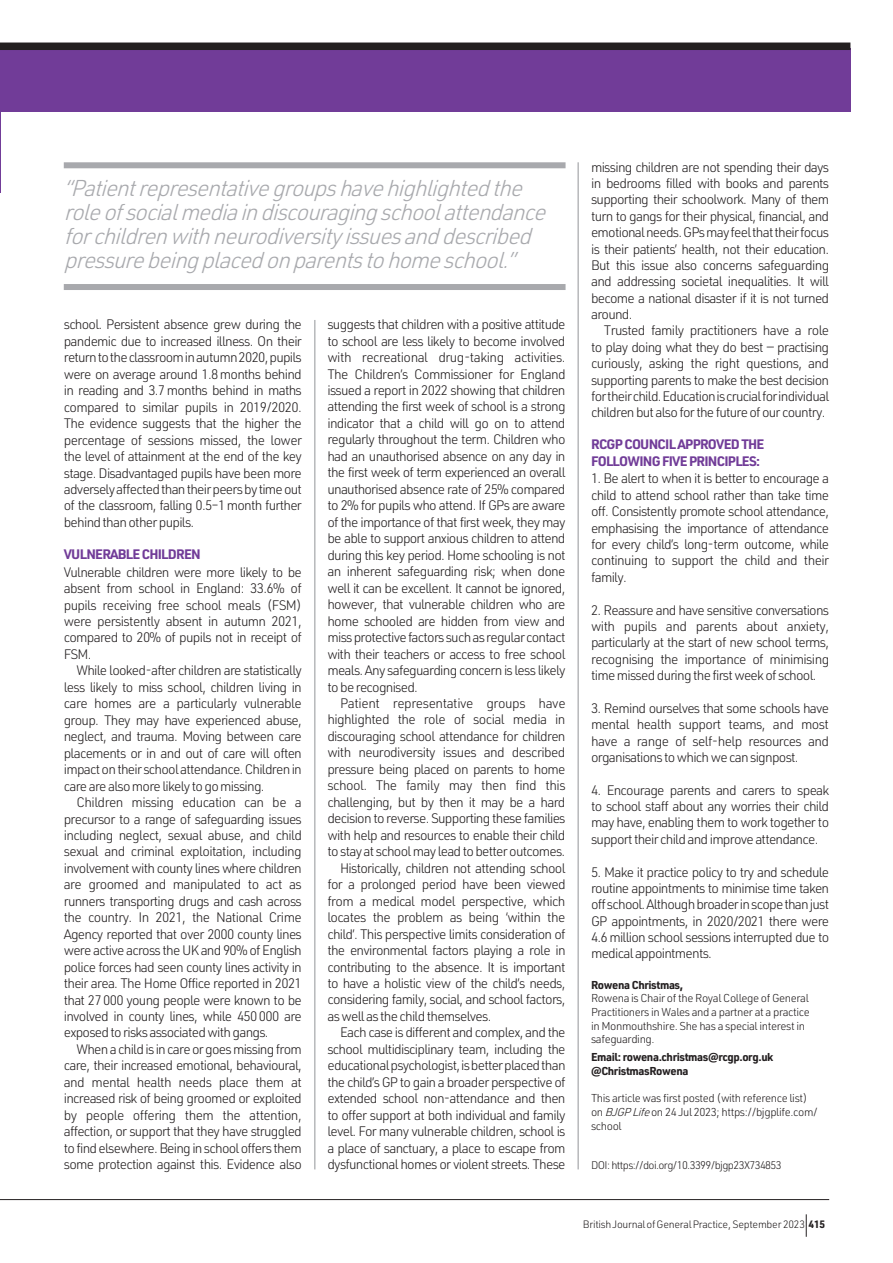
<style>
.page{position:relative;width:893px;height:1263px;background:#fff}
.page>*{position:absolute;margin:0;border:0;box-sizing:border-box;transform-origin:0 0}
.t1{font:italic 300 22.5px/24px "URWDIN";color:#a8a9ad}
.t2{font:300 13.5px/16.5px "URWDIN";letter-spacing:-.055em;color:#231f20;text-align:justify}
.t3{font:700 13.5px/16.6px "URWDIN";letter-spacing:-.055em;color:#713c98}
.t4{font:300 13.5px "URWDIN";letter-spacing:-.03em;color:#231f20}
.t5{font:300 11.25px/13.6px "URWDIN";letter-spacing:-.035em;color:#231f20}
.t6{font:700 11.25px/13.6px "URWDIN";letter-spacing:-.035em;color:#231f20}
.t7{font:300 10.8px "URWDIN";letter-spacing:-.055em;color:#231f20}
.t8{font:300 10.5px "URWDIN";letter-spacing:-.025em;color:#231f20}
.s1{font-style:italic}
.s2{font-weight:700}
</style>
<div class="page">
<hr style="left:315px;top:320px;width:1px;height:849px;background:#939598">
<div style="left:0;top:48px;width:850px;height:64px;background:#713c98"></div>
<div style="left:0;top:43px;width:850px;height:7px;background:#231f20"></div>
<div style="left:64px;top:162px;width:502px;height:6px;background:#a8a9ad"></div>
<div style="left:64px;top:284px;width:502px;height:6px;background:#a8a9ad"></div>
<hr style="left:0;top:1199px;width:829px;height:1px;background:#231f20">
<svg style="left:806px;top:1214px;width:1px;height:23px"></svg>
<hr style="left:578px;top:162px;width:1px;height:1007px;background:#939598">
<h1 class="t1" style="left:64px;top:175px;width:490px">“Patientrepresentativegroupshavehighlightedthe roleofsocialmediaindiscouragingschoolattendance forchildrenwithneurodiversityissuesanddescribed pressurebeingplacedonparentstohomeschool.”</h1>
<p class="t2" style="left:64px;top:316px;width:240px">school. Persistent absence grew during the pandemic due to increased illness. On their return to the classroom in autumn 2020, pupils were on average around 1.8 months behind in reading and 3.7 months behind in maths compared to similar pupils in 2019/2020.<br>The evidence suggests that the higher the percentage of sessions missed, the lower the level of attainment at the end of the key stage. Disadvantaged pupils have been more adversely affected than their peers by time out of the classroom, falling 0.5–1 month further behind than other pupils.</p>
<p class="t3" style="left:64px;top:545px;width:139px">VULNERABLE CHILDREN</p>
<p class="t2" style="left:64px;top:563px;width:240px">Vulnerable children were more likely to be absent from school in England: 33.6% of pupils receiving free school meals (FSM) were persistently absent in autumn 2021, compared to 20% of pupils not in receipt of FSM.</p>
<p class="t2" style="left:64px;top:662px;width:240px;text-indent:13px">While looked-after children are statistically less likely to miss school, children living in care homes are a particularly vulnerable group. They may have experienced abuse, neglect, and trauma. Moving between care placements or in and out of care will often impact on their school attendance. Children in care are also more likely to go missing.</p>
<p class="t2" style="left:64px;top:794px;width:240px;text-indent:13px">Children missing education can be a precursor to a range of safeguarding issues including neglect, sexual abuse, and child sexual and criminal exploitation, including involvement with county lines where children are groomed and manipulated to act as runners transporting drugs and cash across the country. In 2021, the National Crime Agency reported that over 2000 county lines were active across the UK and 90% of English police forces had seen county lines activity in their area. The Home Office reported in 2021 that 27 000 young people were known to be involved in county lines, while 450 000 are exposed to risks associated with gangs.</p>
<p class="t2" style="left:64px;top:1040px;width:240px;text-indent:13px">When a child is in care or goes missing from care, their increased emotional, behavioural, and mental health needs place them at increased risk of being groomed or exploited by people offering them the attention, affection, or support that they have struggled to find elsewhere. Being in school offers them some protection against this. Evidence also</p>
<p class="t2" style="left:327px;top:316px;width:240px">suggests that children with a positive attitude to school are less likely to become involved with recreational drug-taking activities.<br>The Children’s Commissioner for England issued a report in 2022 showing that children attending the first week of school is a strong indicator that a child will go on to attend regularly throughout the term. Children who had an unauthorised absence on any day in the first week of term experienced an overall unauthorised absence rate of 25% compared to 2% for pupils who attend. If GPs are aware of the importance of that first week, they may be able to support anxious children to attend during this key period. Home schooling is not an inherent safeguarding risk; when done well it can be excellent. It cannot be ignored, however, that vulnerable children who are home schooled are hidden from view and miss protective factors such as regular contact with their teachers or access to free school meals. Any safeguarding concern is less likely to be recognised.</p>
<p class="t4" style="left:340px;top:694px;width:227px">Patient representative groups have</p>
<p class="t2" style="left:327px;top:711px;width:240px">highlighted the role of social media in</p>
<p class="t2" style="left:327px;top:727px;width:240px">discouraging school attendance for children</p>
<p class="t2" style="left:327px;top:744px;width:240px">with neurodiversity issues and described</p>
<p class="t2" style="left:327px;top:760px;width:240px">pressure being placed on parents to home</p>
<p class="t2" style="left:327px;top:777px;width:240px">school. The family may then find this</p>
<p class="t2" style="left:327px;top:793px;width:240px">challenging, but by then it may be a hard</p>
<p class="t2" style="left:327px;top:810px;width:240px">decision to reverse. Supporting these families</p>
<p class="t2" style="left:327px;top:826px;width:240px">with help and resources to enable their child</p>
<p class="t2" style="left:327px;top:843px;width:239px">to stay at school may lead to better outcomes.</p>
<p class="t2" style="left:340px;top:859px;width:227px">Historically, children not attending school</p>
<p class="t2" style="left:327px;top:876px;width:240px">for a prolonged period have been viewed</p>
<p class="t2" style="left:327px;top:892px;width:240px">from a medical model perspective, which</p>
<p class="t2" style="left:327px;top:909px;width:239px">locates the problem as being ‘within the</p>
<p class="t2" style="left:327px;top:925px;width:240px">child’. This perspective limits consideration of</p>
<p class="t2" style="left:327px;top:942px;width:240px">the environmental factors playing a role in</p>
<p class="t2" style="left:327px;top:958px;width:240px">contributing to the absence. It is important</p>
<p class="t2" style="left:327px;top:974px;width:240px">to have a holistic view of the child’s needs,</p>
<p class="t2" style="left:327px;top:991px;width:240px">considering family, social, and school factors,</p>
<p class="t2" style="left:327px;top:1007px;width:165px">as well as the child themselves.</p>
<p class="t2" style="left:340px;top:1024px;width:227px">Each case is different and complex, and the</p>
<p class="t2" style="left:327px;top:1040px;width:240px">school multidisciplinary team, including the</p>
<p class="t2" style="left:327px;top:1057px;width:240px">educational psychologist, is better placed than</p>
<p class="t2" style="left:327px;top:1073px;width:240px">the child’s GP to gain a broader perspective of</p>
<p class="t2" style="left:327px;top:1090px;width:240px">extended school non-attendance and then</p>
<p class="t2" style="left:327px;top:1106px;width:240px">to offer support at both individual and family</p>
<p class="t2" style="left:327px;top:1123px;width:240px">level. For many vulnerable children, school is</p>
<p class="t2" style="left:327px;top:1139px;width:240px">a place of sanctuary, a place to escape from</p>
<p class="t2" style="left:327px;top:1156px;width:240px">dysfunctional homes or violent streets. These</p>
<p class="t2" style="left:591px;top:158px;width:240px">missing children are not spending their days in bedrooms filled with books and parents supporting their schoolwork. Many of them turn to gangs for their physical, financial, and emotional needs. GPs may feel that their focus is their patients’ health, not their education.<br>But this issue also concerns safeguarding and addressing societal inequalities. It will become a national disaster if it is not turned around.</p>
<p class="t2" style="left:591px;top:322px;width:240px;text-indent:13px">Trusted family practitioners have a role to play doing what they do best — practising curiously, asking the right questions, and supporting parents to make the best decision for their child. Education is crucial for individual children but also for the future of our country.</p>
<p class="t3" style="left:591px;top:435px;width:175px">RCGP COUNCIL APPROVED THE<br>FOLLOWING FIVE PRINCIPLES:</p>
<p class="t2" style="left:591px;top:470px;width:240px">1. Be alert to when it is better to encourage a child to attend school rather than take time off. Consistently promote school attendance, emphasising the importance of attendance for every child’s long-term outcome, while continuing to support the child and their family.</p>
<p class="t2" style="left:591px;top:601px;width:240px">2. Reassure and have sensitive conversations with pupils and parents about anxiety, particularly at the start of new school terms, recognising the importance of minimising time missed during the first week of school.</p>
<p class="t2" style="left:591px;top:699px;width:240px">3. Remind ourselves that some schools have mental health support teams, and most have a range of self-help resources and organisations to which we can signpost.</p>
<p class="t2" style="left:591px;top:781px;width:240px">4. Encourage parents and carers to speak to school staff about any worries their child may have, enabling them to work together to support their child and improve attendance.</p>
<p class="t2" style="left:591px;top:863px;width:240px">5. Make it practice policy to try and schedule routine appointments to minimise time taken off school. Although broader in scope than just GP appointments, in 2020/2021 there were 4.6 million school sessions interrupted due to medical appointments.</p>
<p class="t6" style="left:591px;top:977px;width:94px">Rowena Christmas,</p>
<p class="t5" style="left:591px;top:991px;width:220px">Rowena is Chair of the Royal College of General Practitioners in Wales and a partner at a practice in Monmouthshire. She has a special interest in safeguarding.</p>
<p class="t6" style="left:591px;top:1050px;width:184px">Email: rowena.christmas@rcgp.org.uk @ChristmasRowena</p>
<p class="t5" style="left:591px;top:1091px;width:228px">This article was first posted (with reference list) on <span class="s1">BJGPLife</span>on 24 Jul 2023; https://bjgplife.com/ school</p>
<p class="t7" style="left:591px;top:1158px;width:192px">DOI: https://doi.org/10.3399/bjgp23X734853</p>
<p class="t8" style="left:583px;top:1218px;width:244px">BritishJournalofGeneralPractice, September 2023 <span class="s2">415</span></p>
</div>
